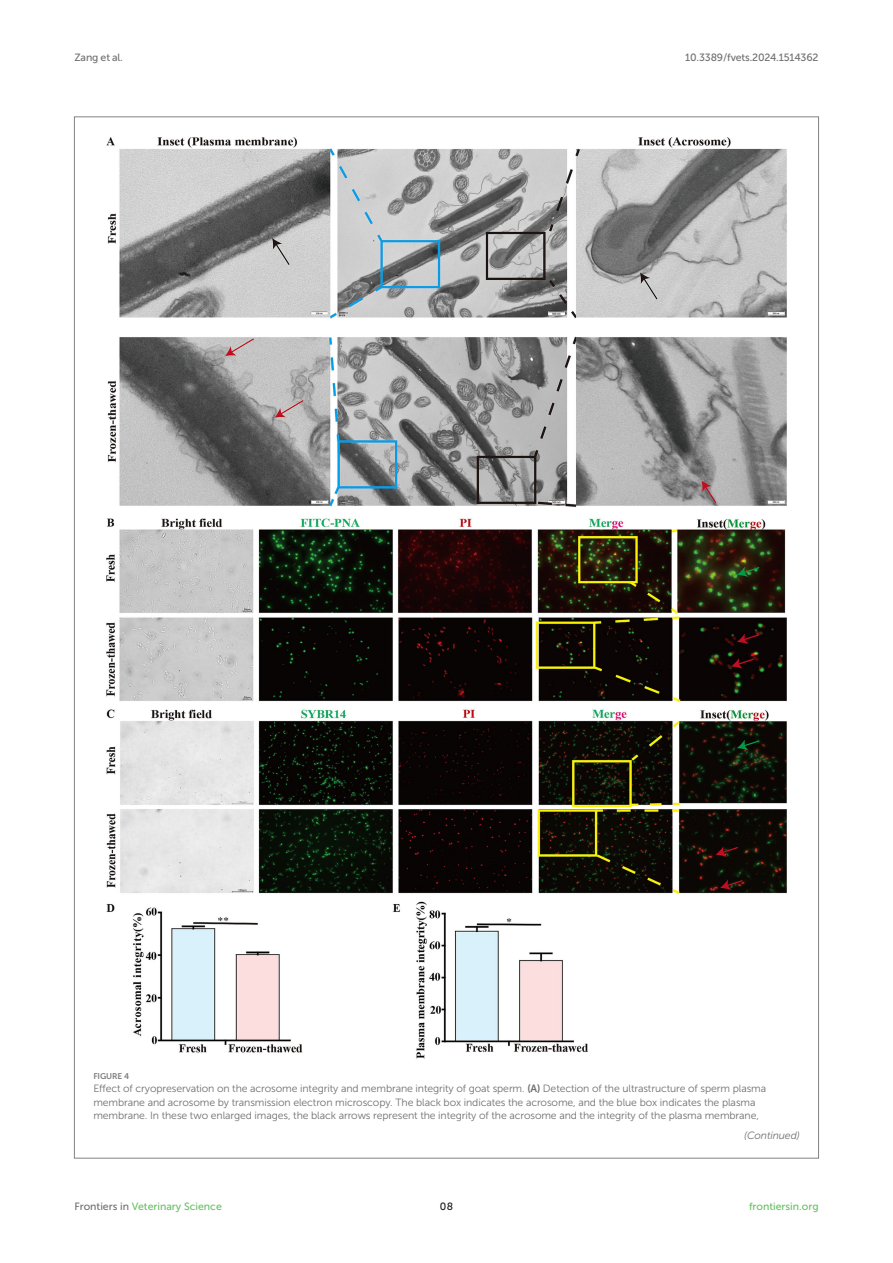
<style>
.page{position:relative;width:893px;height:1263px;background:#fff}
.page>*{position:absolute;margin:0;border:0;box-sizing:border-box;transform-origin:0 0}
.FIG_LEG{font:10.5px/13.5px "Museo Sans 300";letter-spacing:-.01em;color:#706f70}
.t1{font:10.5px "Museo Sans 500";color:#65c161}
.t2{font:10.5px "Museo Sans 500";letter-spacing:-.015em;color:#706f70}
.FIG_Continued{font:italic 10.5px "Museo Sans 300";letter-spacing:-.01em;color:#706f70}
.t3{font:10.5px "Museo Sans 500";color:#1b1c1b}
.FIG_HD{font:8.25px "Museo Sans 700";letter-spacing:-.01em;color:#7e7f7f}
.s1{font-family:"Museo Sans 700"}
.s2{color:#706f70}
</style>
<div class="page">
<img style="left:106px;top:137px;width:681px;height:922px">
<p class="t2" style="left:74px;top:51px;width:50px">Zang et al.</p>
<p class="t2" style="left:685px;top:51px;width:135px">10.3389/fvets.2024.1514362</p>
<p class="FIG_HD" style="left:93px;top:1071px;width:37px">FIGURE 4</p>
<p class="FIG_LEG" style="left:93px;top:1082px;width:674px">Effect of cryopreservation on the acrosome integrity and membrane integrity of goat sperm. <span class="s1">(A)</span> Detection of the ultrastructure of sperm plasma membrane and acrosome by transmission electron microscopy. The black box indicates the acrosome, and the blue box indicates the plasma membrane. In these two enlarged images, the black arrows represent the integrity of the acrosome and the integrity of the plasma membrane,</p>
<p class="FIG_Continued" style="left:744px;top:1129px;width:57px">(Continued)</p>
<p class="t1" style="left:74px;top:1200px;width:149px"><span class="s2">Frontiers in</span> Veterinary Science</p>
<p class="t3" style="left:440px;top:1200px;width:15px">08</p>
<p class="t1" style="left:749px;top:1200px;width:71px">frontiersin.org</p>
</div>
